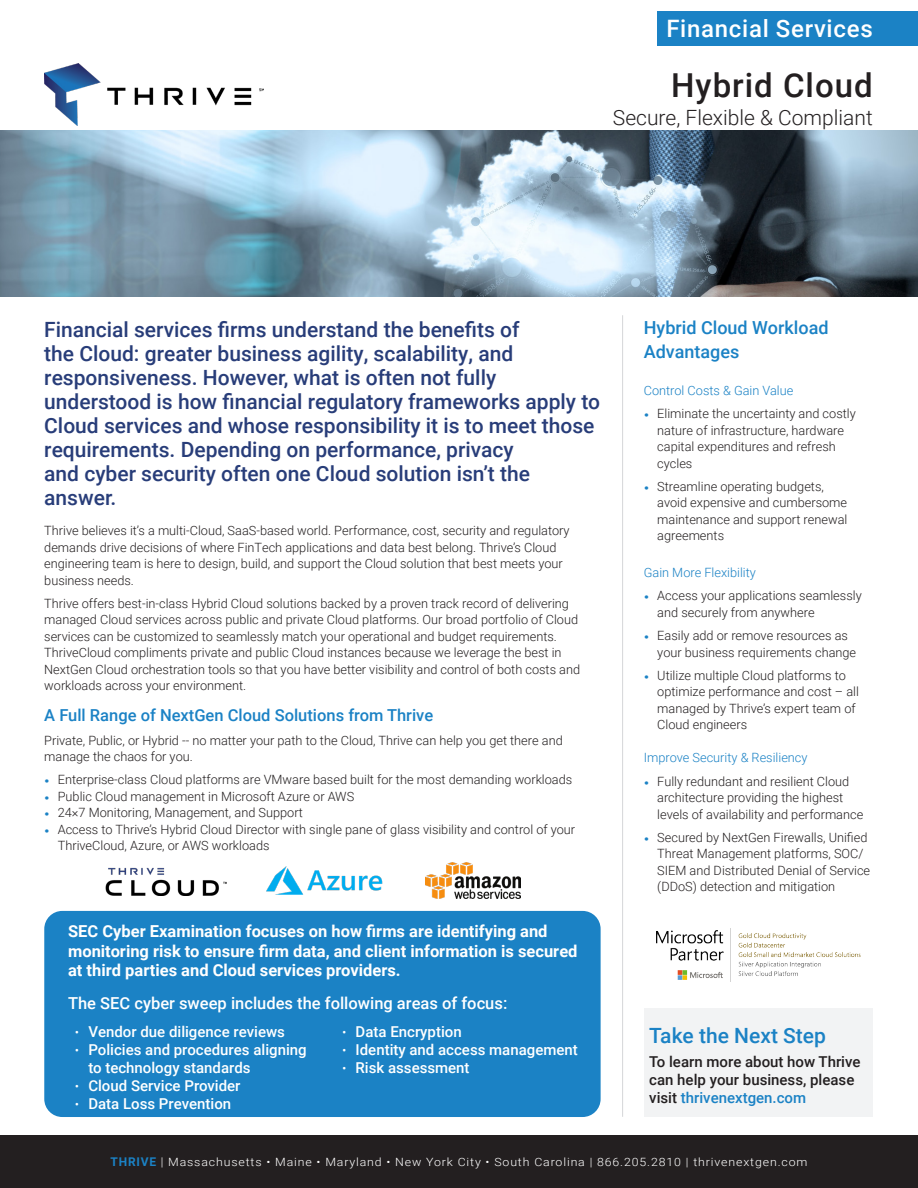
<style>
.page{position:relative;width:918px;height:1188px;background:#fff}
.page>*{position:absolute;margin:0;border:0;box-sizing:border-box;transform-origin:0 0}
.t1{font:500 33px "Roboto";letter-spacing:.03em;color:#231f20}
.t2{font:500 24px "Roboto";letter-spacing:.03em;color:#fff}
.t3{font:500 21px/24px "Roboto";color:#283d79}
.t4{font:300 21px "Roboto";color:#231f20}
.t5{font:500 21px "Roboto";color:#1b82c5}
.t6{font:500 18px/24px "Roboto";color:#1b82c5}
.t7{font:700 16.5px/19.5px "Roboto";color:#fff}
.t8{font:500 16.5px "Roboto";color:#fff}
.t9{font:500 16.5px "Roboto";color:#1b82c5}
.t10{font:500 15px/18px "Roboto";color:#fff}
.t11{font:500 15px/18px "Roboto";color:#231f20}
.t12{font:300 12.75px/16.5px "Roboto";color:#231f20}
.t13{font:300 12.75px "Roboto";color:#1b82c5}
.t14{font:300 11.4px "Roboto";letter-spacing:.07em;color:#fff;scale:1.08 1}
.s1{font-family:"Sofia Pro";color:#1b82c5}
.s2{font-weight:300;font-size:13.5px}
.s3{color:#1b82c5}
.s4{font-weight:700;font-size:12px;color:#1b82c5}
.s5{font-size:12px}
</style>
<div class="page">
<div style="left:0;top:1135px;width:918px;height:53px;background:#231f20"></div>
<div style="left:44px;top:911px;width:557px;height:206px;background:#1b82c5;border-radius:18px"></div>
<div style="left:644px;top:1008px;width:229px;height:109px;background:#f2f3f4"></div>
<img style="left:0;top:131px;width:918px;height:165px">
<hr style="left:622px;top:315px;width:1px;height:802px;background:#d5d6d8">
<img style="left:105px;top:867px;width:121px;height:29px">
<img style="left:657px;top:928px;width:203px;height:54px">
<img style="left:266px;top:866px;width:117px;height:29px">
<img style="left:425px;top:863px;width:95px;height:35px">
<img style="left:44px;top:63px;width:220px;height:63px">
<div style="left:658px;top:11px;width:260px;height:34px;background:#1b82c5"></div>
<p class="t2" style="left:666px;top:12px;width:208px">Financial Services</p>
<p class="t1" style="left:671px;top:62px;width:203px">Hybrid Cloud</p>
<p class="t4" style="left:613px;top:103px;width:261px">Secure, Flexible &amp; Compliant</p>
<p class="t3" style="left:44px;top:317px;width:557px">Financial services firms understand the benefits of<br>the Cloud: greater business agility, scalability, and responsiveness. However, what is often not fully understood is how financial regulatory frameworks apply to Cloud services and whose responsibility it is to meet those requirements. Depending on performance, privacy</p>
<p class="t3" style="left:44px;top:461px;width:487px">and cyber security often one Cloud solution isn’t the answer.</p>
<p class="t12" style="left:44px;top:522px;width:527px">Thrive believes it’s a multi-Cloud, SaaS-based world. Performance, cost, security and regulatory demands drive decisions of where FinTech applications and data best belong. Thrive’s Cloud engineering team is here to design, build, and support the Cloud solution that best meets your business needs.</p>
<p class="t12" style="left:44px;top:595px;width:537px">Thrive offers best-in-class Hybrid Cloud solutions backed by a proven track record of delivering managed Cloud services across public and private Cloud platforms. Our broad portfolio of Cloud services can be customized to seamlessly match your operational and budget requirements.<br>ThriveCloud compliments private and public Cloud instances because we leverage the best in NextGen Cloud orchestration tools so that you have better visibility and control of both costs and workloads across your environment.</p>
<p class="t9" style="left:44px;top:704px;width:391px">A Full Range of NextGen Cloud Solutions from Thrive</p>
<p class="t12" style="left:44px;top:731px;width:520px">Private, Public, or Hybrid -- no matter your path to the Cloud, Thrive can help you get there and manage the chaos for you.</p>
<p class="t12" style="left:44px;top:771px;width:530px"><span class="s1">•</span> Enterprise-class Cloud platforms are VMware based built for the most demanding workloads</p>
<p class="t12" style="left:44px;top:788px;width:311px"><span class="s1">•</span> Public Cloud management in Microsoft Azure or AWS</p>
<p class="t12" style="left:44px;top:804px;width:260px"><span class="s1">•</span> 24×7 Monitoring, Management, and Support</p>
<p class="t12" style="left:58px;top:821px;width:519px;text-indent:-14px"><span class="s1">•</span> Access to Thrive’s Hybrid Cloud Director with single pane of glass visibility and control of your<br>ThriveCloud, Azure, or AWS workloads</p>
<p class="t7" style="left:68px;top:921px;width:511px">SEC Cyber Examination focuses on how firms are identifying and monitoring risk to ensure firm data, and client information is secured at third parties and Cloud services providers.</p>
<p class="t8" style="left:68px;top:992px;width:441px">The SEC cyber sweep includes the following areas of focus:</p>
<p class="t10" style="left:342px;top:1022px;width:121px"><span class="s2">•</span> Data Encryption</p>
<p class="t10" style="left:342px;top:1040px;width:237px"><span class="s2">•</span> Identity and access management</p>
<p class="t10" style="left:342px;top:1058px;width:129px"><span class="s2">•</span> Risk assessment</p>
<p class="t10" style="left:75px;top:1022px;width:212px"><span class="s2">•</span> Vendor due diligence reviews</p>
<p class="t10" style="left:88px;top:1040px;width:220px;text-indent:-14px"><span class="s2">•</span> Policies and procedures aligning to technology standards</p>
<p class="t10" style="left:75px;top:1076px;width:167px"><span class="s2">•</span> Cloud Service Provider</p>
<p class="t10" style="left:75px;top:1094px;width:158px"><span class="s2">•</span> Data Loss Prevention</p>
<p class="t6" style="left:644px;top:315px;width:186px">Hybrid Cloud Workload<br>Advantages</p>
<p class="t13" style="left:644px;top:381px;width:151px">Control Costs &amp; Gain Value</p>
<p class="t12" style="left:657px;top:405px;width:200px;text-indent:-14px"><span class="s1">•</span> Eliminate the uncertainty and costly nature of infrastructure, hardware capital expenditures and refresh cycles</p>
<p class="t12" style="left:657px;top:478px;width:192px;text-indent:-14px"><span class="s1">•</span> Streamline operating budgets, avoid expensive and cumbersome maintenance and support renewal agreements</p>
<p class="t13" style="left:644px;top:564px;width:114px">Gain More Flexibility</p>
<p class="t12" style="left:657px;top:587px;width:206px;text-indent:-14px"><span class="s1">•</span> Access your applications seamlessly and securely from anywhere</p>
<p class="t12" style="left:657px;top:627px;width:200px;text-indent:-14px"><span class="s1">•</span> Easily add or remove resources as your business requirements change</p>
<p class="t12" style="left:657px;top:667px;width:203px;text-indent:-14px"><span class="s1">•</span> Utilize multiple Cloud platforms to optimize performance and cost – all managed by Thrive’s expert team of<br>Cloud engineers</p>
<p class="t13" style="left:644px;top:749px;width:165px">Improve Security &amp; Resiliency</p>
<p class="t12" style="left:657px;top:772px;width:207px;text-indent:-14px"><span class="s1">•</span> Fully redundant and resilient Cloud architecture providing the highest levels of availability and performance</p>
<p class="t12" style="left:657px;top:829px;width:214px;text-indent:-14px"><span class="s1">•</span> Secured by NextGen Firewalls, Unified Threat Management platforms, SOC/ SIEM and Distributed Denial of Service (DDoS) detection and mitigation</p>
<p class="t5" style="left:649px;top:1020px;width:178px">Take the Next Step</p>
<p class="t11" style="left:649px;top:1052px;width:213px">To learn more about how Thrive can help your business, please visit <span class="s3">thrivenextgen.com</span></p>
<p class="t14" style="left:110px;top:1154px;width:647px"><span class="s4">THRIVE</span> <span class="s5">|</span> Massachusetts • Maine • Maryland • New York City • South Carolina | 866.205.2810 | thrivenextgen.com</p>
</div>
